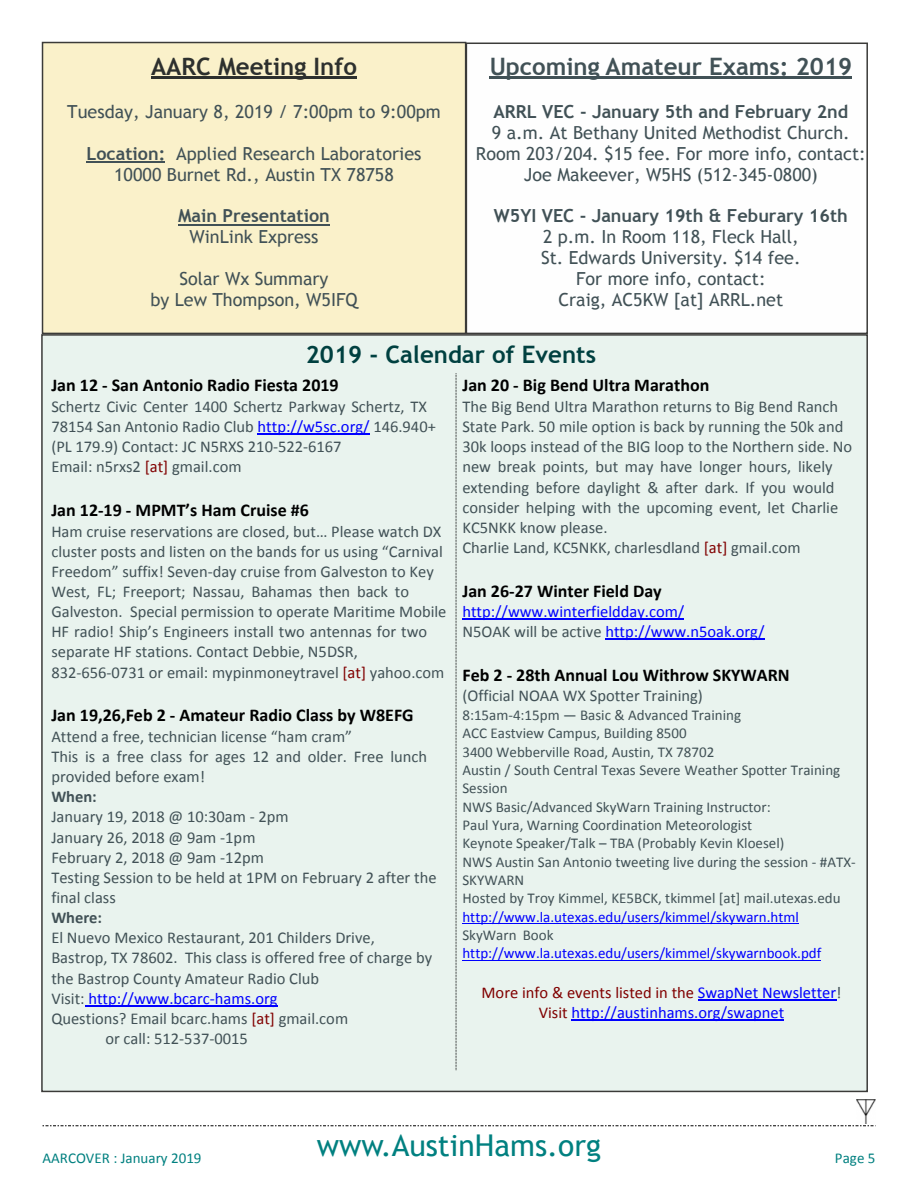
<style>
.page{position:relative;width:918px;height:1188px;background:#fff}
.page>*{position:absolute;margin:0;border:0;box-sizing:border-box;transform-origin:0 0}
.t1{font:30px "Trebuchet MS";color:#008080}
.t2{font:700 24px "Trebuchet MS";color:#415156}
.t3{font:700 24px "Trebuchet MS";color:#004040}
.t4{font:700 24px "Trebuchet MS";color:#2d302e}
.t5{font:18px/20.9px "Trebuchet MS";color:#415156;text-align:center}
.t6{font:700 18px "Calibri";color:#000}
.t7{font:700 18px "Trebuchet MS";color:#415156}
.t8{font:16.5px/20.1px "Calibri";color:#415156}
.t9{font:16.5px/20.1px "Calibri";color:#00f}
.t10{font:700 16.5px "Calibri";color:#415156}
.t11{font:15px/18.3px "Calibri";color:#415156}
.t12{font:15px "Calibri";color:#00f}
.t13{font:15px "Calibri";color:#008080}
.s1{font-weight:700}
.s2{color:#00f}
.s3{color:#800000}
.s4{color:#415156}
</style>
<div class="page">
<div style="left:466px;top:43px;width:402px;height:291px;background:#fefefe;border:2px solid #3b3b39"></div>
<svg style="left:43px;top:1125px;width:831px;height:1px"></svg>
<img style="left:856px;top:1100px;width:19px;height:24px">
<div style="left:42px;top:42px;width:424px;height:292px;background:#faf1ca;border:2px solid #3b3b39"></div>
<hr style="left:151px;top:77px;width:206px;height:2px;background:#2d302e">
<hr style="left:86px;top:161px;width:79px;height:2px;background:#415156">
<hr style="left:178px;top:224px;width:152px;height:1px;background:#415156">
<div style="left:41px;top:334px;width:827px;height:758px;background:#e9f3ee;border:2px solid #3b3b39"></div>
<hr style="left:490px;top:77px;width:362px;height:2px;background:#415156">
<svg style="left:456px;top:373px;width:1px;height:698px"></svg>
<hr style="left:258px;top:433px;width:112px;height:2px;background:#00f">
<hr style="left:85px;top:1005px;width:193px;height:1px;background:#00f">
<hr style="left:462px;top:619px;width:222px;height:1px;background:#00f">
<hr style="left:605px;top:639px;width:159px;height:1px;background:#00f">
<hr style="left:462px;top:923px;width:337px;height:1px;background:#00f">
<hr style="left:462px;top:960px;width:359px;height:1px;background:#00f">
<hr style="left:698px;top:1000px;width:138px;height:1px;background:#00f">
<hr style="left:571px;top:1020px;width:213px;height:1px;background:#00f">
<h2 class="t4" style="left:151px;top:57px;width:207px">AARC Meeting Info</h2>
<p class="t5" style="left:67px;top:103px;width:375px">Tuesday, January 8, 2019 / 7:00pm to 9:00pm</p>
<p class="t5" style="left:86px;top:144px;width:337px"><span class="s1">Location:</span> Applied Research Laboratories<br>10000 Burnet Rd., Austin TX 78758</p>
<p class="t7" style="left:178px;top:209px;width:153px">Main Presentation</p>
<p class="t5" style="left:189px;top:228px;width:131px">WinLink Express</p>
<p class="t5" style="left:150px;top:270px;width:209px">Solar Wx Summary<br>by Lew Thompson, W5IFQ</p>
<h2 class="t2" style="left:490px;top:57px;width:364px">Upcoming Amateur Exams: 2019</h2>
<p class="t7" style="left:494px;top:105px;width:356px">ARRL VEC - January 5th and February 2nd</p>
<p class="t5" style="left:476px;top:124px;width:391px">9 a.m. At Bethany United Methodist Church.<br>Room 203/204. $15 fee. For more info, contact:<br>Joe Makeever, W5HS (512-345-0800)</p>
<p class="t7" style="left:494px;top:209px;width:355px">W5YI VEC - January 19th &amp; Feburary 16th</p>
<p class="t5" style="left:541px;top:228px;width:261px">2 p.m. In Room 118, Fleck Hall,<br>St. Edwards University. $14 fee.<br>For more info, contact:<br>Craig, AC5KW [at] ARRL.net</p>
<h2 class="t3" style="left:306px;top:346px;width:292px">2019 - Calendar of Events</h2>
<p class="t6" style="left:51px;top:378px;width:289px">Jan 12 - San Antonio Radio Fiesta 2019</p>
<p class="t8" style="left:51px;top:398px;width:386px">Schertz Civic Center 1400 Schertz Parkway Schertz, TX 78154 San Antonio Radio Club <span class="s2">http://w5sc.org/</span> 146.940+ (PL 179.9) Contact: JC N5RXS 210-522-6167<br>Email: n5rxs2 <span class="s3">[at]</span> gmail.com</p>
<p class="t6" style="left:51px;top:503px;width:259px">Jan 12-19 - MPMT’s Ham Cruise #6</p>
<p class="t8" style="left:51px;top:522px;width:397px">Ham cruise reservations are closed, but… Please watch DX cluster posts and listen on the bands for us using “Carnival Freedom” suffix! Seven-day cruise from Galveston to Key West, FL; Freeport; Nassau, Bahamas then back to Galveston. Special permission to operate Maritime Mobile HF radio! Ship’s Engineers install two antennas for two separate HF stations. Contact Debbie, N5DSR, 832-656-0731 or email: mypinmoneytravel <span class="s3">[at]</span> yahoo.com</p>
<p class="t6" style="left:51px;top:708px;width:364px">Jan 19,26,Feb 2 - Amateur Radio Class by W8EFG</p>
<p class="t8" style="left:51px;top:728px;width:377px">Attend a free, technician license “ham cram”<br>This is a free class for ages 12 and older. Free lunch provided before exam!</p>
<p class="t10" style="left:51px;top:790px;width:47px">When:</p>
<p class="t8" style="left:51px;top:808px;width:387px">January 19, 2018 @ 10:30am - 2pm<br>January 26, 2018 @ 9am -1pm<br>February 2, 2018 @ 9am -12pm<br>Testing Session to be held at 1PM on February 2 after the final class</p>
<p class="t10" style="left:51px;top:911px;width:52px">Where:</p>
<p class="t8" style="left:51px;top:929px;width:325px">El Nuevo Mexico Restaurant, 201 Childers Drive,</p>
<p class="t8" style="left:51px;top:949px;width:382px">Bastrop, TX 78602. This class is offered free of charge by</p>
<p class="t8" style="left:51px;top:969px;width:269px">the Bastrop County Amateur Radio Club</p>
<p class="t9" style="left:51px;top:990px;width:228px"><span class="s4">Visit:</span> http://www.bcarc-hams.org</p>
<p class="t8" style="left:51px;top:1010px;width:298px">Questions? Email bcarc.hams <span class="s3">[at]</span> gmail.com</p>
<p class="t8" style="left:105px;top:1030px;width:144px">or call: 512-537-0015</p>
<p class="t6" style="left:462px;top:378px;width:249px">Jan 20 - Big Bend Ultra Marathon</p>
<p class="t8" style="left:462px;top:398px;width:391px">The Big Bend Ultra Marathon returns to Big Bend Ranch State Park. 50 mile option is back by running the 50k and 30k loops instead of the BIG loop to the Northern side. No new break points, but may have longer hours, likely extending before daylight &amp; after dark. If you would consider helping with the upcoming event, let Charlie KC5NKK know please.<br>Charlie Land, KC5NKK, charlesdland <span class="s3">[at]</span> gmail.com</p>
<p class="t6" style="left:462px;top:583px;width:201px">Jan 26-27 Winter Field Day</p>
<p class="t9" style="left:462px;top:603px;width:304px">http://www.winterfieldday.com/<br><span class="s4">N5OAK will be active</span> http://www.n5oak.org/</p>
<p class="t6" style="left:462px;top:667px;width:329px">Feb 2 - 28th Annual Lou Withrow SKYWARN</p>
<p class="t8" style="left:462px;top:687px;width:242px">(Official NOAA WX Spotter Training)</p>
<p class="t11" style="left:462px;top:707px;width:395px">8:15am-4:15pm — Basic &amp; Advanced Training<br>ACC Eastview Campus, Building 8500<br>3400 Webberville Road, Austin, TX 78702<br>Austin / South Central Texas Severe Weather Spotter Training Session<br>NWS Basic/Advanced SkyWarn Training Instructor:<br>Paul Yura, Warning Coordination Meteorologist<br>Keynote Speaker/Talk – TBA (Probably Kevin Kloesel)<br>NWS Austin San Antonio tweeting live during the session - #ATX-SKYWARN<br>Hosted by Troy Kimmel, KE5BCK, tkimmel [at] mail.utexas.edu</p>
<p class="t12" style="left:462px;top:910px;width:338px">http://www.la.utexas.edu/users/kimmel/skywarn.html</p>
<p class="t11" style="left:462px;top:927px;width:93px">SkyWarn Book</p>
<p class="t12" style="left:462px;top:947px;width:360px">http://www.la.utexas.edu/users/kimmel/skywarnbook.pdf</p>
<p class="t9" style="left:482px;top:984px;width:362px;text-align:center"><span class="s3">More info &amp; events listed in the</span> SwapNet Newsletter<span class="s4">!<br></span><span class="s3">Visit</span> http://austinhams.org/swapnet</p>
<p class="t13" style="left:43px;top:1151px;width:161px">AARCOVER : January 2019</p>
<h1 class="t1" style="left:317px;top:1134px;width:286px">www.AustinHams.org</h1>
<p class="t13" style="left:835px;top:1151px;width:42px">Page 5</p>
</div>
